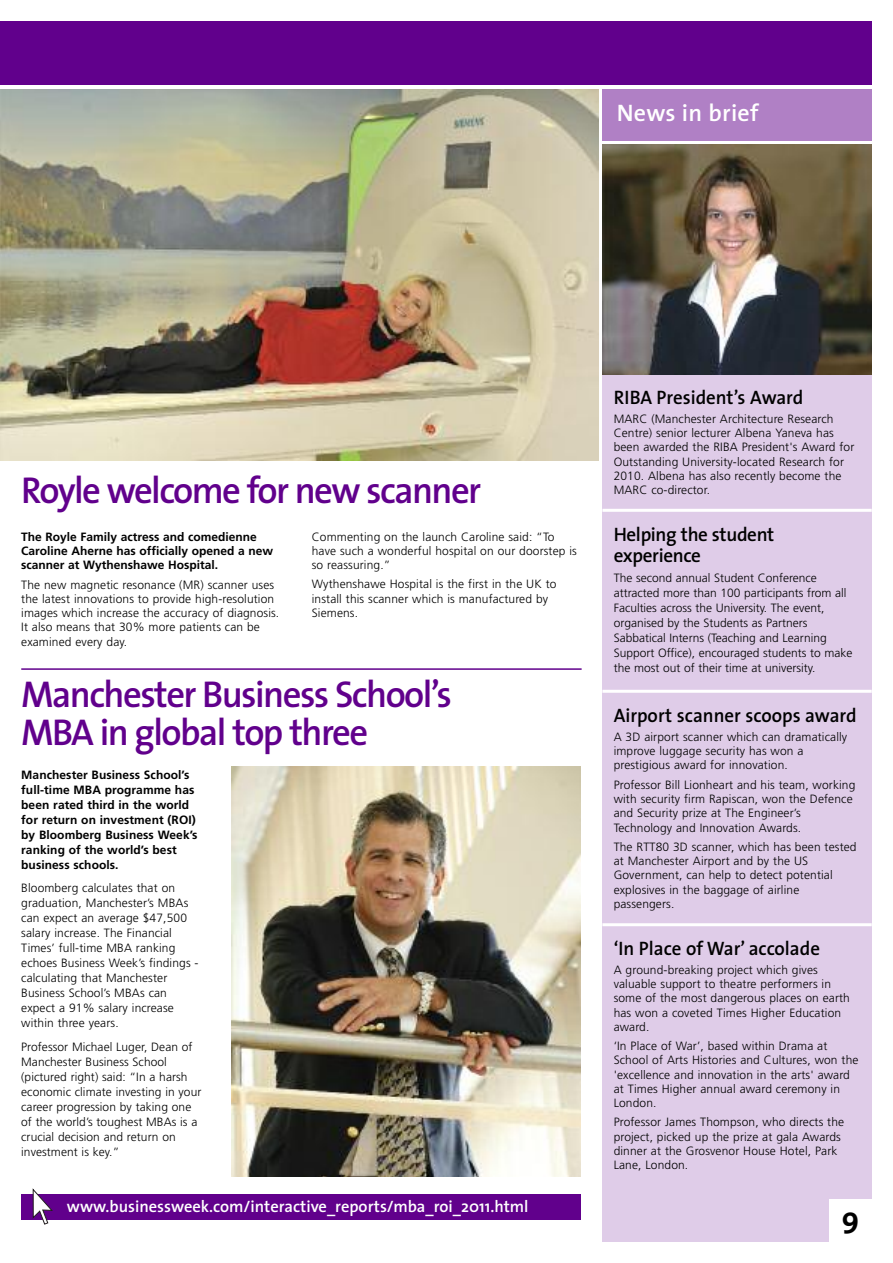
<style>
.page{position:relative;width:893px;height:1263px;background:#fff}
.page>*{position:absolute;margin:0;border:0;box-sizing:border-box;transform-origin:0 0}
.t1{font:600 37.5px/37.5px "The Sans";letter-spacing:-.045em;color:#61008c}
.t2{font:700 30px "The Sans";color:#000}
.t3{font:600 24px "The Sans";letter-spacing:.01em;color:#fff}
.t4{font:600 19.5px "The Sans";color:#000}
.t5{font:600 19.5px/21px "The Sans";letter-spacing:-.02em;color:#000}
.t6{font:600 16.5px "The Sans";color:#fff}
.t7{font:300 12px/14.2px "Frutiger";letter-spacing:.01em;color:#000}
.t8{font:700 12px/15px "Frutiger";letter-spacing:.005em;color:#000}
</style>
<div class="page">
<img style="left:0;top:89px;width:598px;height:371px">
<div style="left:602px;top:145px;width:270px;height:1097px;background:#dfcce8"></div>
<div style="left:602px;top:90px;width:270px;height:51px;background:#b080c5"></div>
<img style="left:602px;top:145px;width:270px;height:230px">
<div style="left:0;top:21px;width:872px;height:64px;background:#61008c"></div>
<div style="left:829px;top:1199px;width:43px;height:43px;background:#fff"></div>
<div style="left:21px;top:1195px;width:560px;height:25px;background:#61008c"></div>
<svg style="left:33px;top:1189px;width:19px;height:35px"></svg>
<img style="left:232px;top:767px;width:349px;height:410px">
<hr style="left:602px;top:509px;width:270px;height:3px;background:#fff">
<hr style="left:602px;top:690px;width:270px;height:3px;background:#fff">
<hr style="left:602px;top:923px;width:270px;height:3px;background:#fff">
<hr style="left:21px;top:668px;width:561px;height:2px;background:#61008c">
<h3 class="t3" style="left:617px;top:104px;width:143px">News in brief</h3>
<h1 class="t1" style="left:21px;top:475px;width:461px">Royle welcome for new scanner</h1>
<p class="t8" style="left:21px;top:530px;width:253px;line-height:14.2px">The Royle Family actress and comedienne<br>Caroline Aherne has officially opened a new scanner at Wythenshawe Hospital.</p>
<p class="t7" style="left:21px;top:578px;width:260px">The new magnetic resonance (MR) scanner uses the latest innovations to provide high-resolution images which increase the accuracy of diagnosis.<br>It also means that 30% more patients can be examined every day.</p>
<p class="t7" style="left:312px;top:530px;width:267px">Commenting on the launch Caroline said: “To have such a wonderful hospital on our doorstep is so reassuring.”</p>
<p class="t7" style="left:312px;top:578px;width:246px">Wythenshawe Hospital is the first in the UK to install this scanner which is manufactured by<br>Siemens.</p>
<h1 class="t1" style="left:21px;top:679px;width:432px">Manchester Business School’s<br>MBA in global top three</h1>
<p class="t8" style="left:21px;top:768px;width:178px">Manchester Business School’s full-time MBA programme has been rated third in the world for return on investment (ROI) by Bloomberg Business Week’s ranking of the world’s best business schools.</p>
<p class="t7" style="left:21px;top:882px;width:179px;line-height:15px">Bloomberg calculates that on graduation, Manchester’s MBAs can expect an average $47,500 salary increase. The Financial<br>Times’ full-time MBA ranking echoes Business Week’s findings - calculating that Manchester<br>Business School’s MBAs can expect a 91% salary increase within three years.</p>
<p class="t7" style="left:21px;top:1040px;width:182px;line-height:15px">Professor Michael Luger, Dean of<br>Manchester Business School (pictured right) said: “In a harsh economic climate investing in your career progression by taking one of the world’s toughest MBAs is a crucial decision and return on investment is key.”</p>
<h3 class="t6" style="left:67px;top:1199px;width:463px">www.businessweek.com/interactive_reports/mba_roi_2011.html</h3>
<h3 class="t4" style="left:614px;top:390px;width:191px">RIBA President’s Award</h3>
<p class="t7" style="left:614px;top:412px;width:242px">MARC (Manchester Architecture Research Centre) senior lecturer Albena Yaneva has been awarded the RIBA President's Award for Outstanding University-located Research for 2010. Albena has also recently become the MARC co-director.</p>
<h3 class="t5" style="left:614px;top:526px;width:162px">Helping the student experience</h3>
<p class="t7" style="left:614px;top:571px;width:240px;line-height:15px">The second annual Student Conference attracted more than 100 participants from all Faculties across the University. The event, organised by the Students as Partners Sabbatical Interns (Teaching and Learning Support Office), encouraged students to make the most out of their time at university.</p>
<h3 class="t4" style="left:614px;top:708px;width:244px">Airport scanner scoops award</h3>
<p class="t7" style="left:614px;top:730px;width:235px">A 3D airport scanner which can dramatically improve luggage security has won a prestigious award for innovation.</p>
<p class="t7" style="left:614px;top:778px;width:243px">Professor Bill Lionheart and his team, working with security firm Rapiscan, won the Defence and Security prize at The Engineer’s Technology and Innovation Awards.</p>
<p class="t7" style="left:614px;top:840px;width:244px">The RTT80 3D scanner, which has been tested at Manchester Airport and by the US Government, can help to detect potential explosives in the baggage of airline passengers.</p>
<h3 class="t4" style="left:614px;top:941px;width:208px">‘In Place of War’ accolade</h3>
<p class="t7" style="left:614px;top:963px;width:238px">A ground-breaking project which gives valuable support to theatre performers in some of the most dangerous places on earth has won a coveted Times Higher Education award.</p>
<p class="t7" style="left:614px;top:1040px;width:246px">‘In Place of War’, based within Drama at School of Arts Histories and Cultures, won the 'excellence and innovation in the arts' award at Times Higher annual award ceremony in London.</p>
<p class="t7" style="left:614px;top:1116px;width:232px">Professor James Thompson, who directs the project, picked up the prize at gala Awards dinner at the Grosvenor House Hotel, Park Lane, London.</p>
<h2 class="t2" style="left:842px;top:1206px;width:19px">9</h2>
</div>
